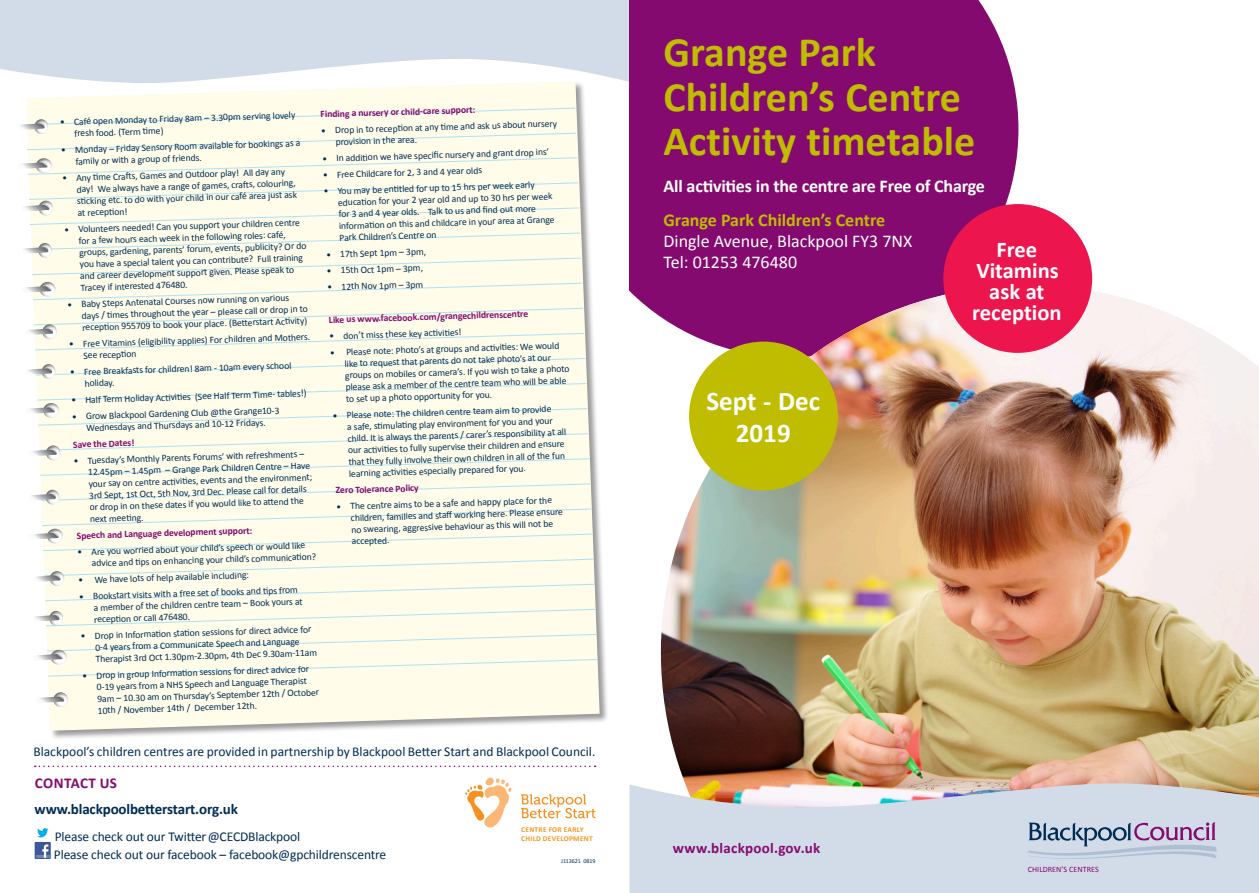
<style>
.page{position:relative;width:1259px;height:893px;background:#fff}
.page>*{position:absolute;margin:0;border:0;box-sizing:border-box;transform-origin:0 0}
.t1{font:700 42px/45px "Calibri";color:#c0bc00}
.t2{font:700 27px/32.4px "Calibri";color:#fff;text-align:center}
.t3{font:700 22.5px/21px "Calibri";color:#fff;text-align:center}
.t4{font:18px/21px "Calibri";color:#fff}
.t5{font:700 18px "Calibri";letter-spacing:-.01em;color:#fff}
.t6{font:700 18px "Calibri";color:#c0bc00}
.t7{font:700 15px "Calibri";letter-spacing:-.01em;color:#002c55}
.t8{font:700 15px "Calibri";letter-spacing:.015em;color:#850a70}
.t9{font:13.5px/18px "Calibri";letter-spacing:-.01em;color:#002c55}
.t10{font:9.75px/11.7px "Calibri";color:#002c55}
.t11{font:700 9.75px "Calibri";color:#850a70}
.t12{font:8.25px "Calibri";color:#850a70}
.t13{font:700 7.5px/9px "Calibri";letter-spacing:.04em;color:#f7971d}
.t14{font:6px "Calibri";letter-spacing:-.01em;color:#002c55}
</style>
<div class="page">
<svg style="left:0;top:0;width:629px;height:82px;background:#d7e0ea"></svg>
<svg style="left:35px;top:766px;width:561px;height:1px"></svg>
<svg style="left:37px;top:828px;width:11px;height:9px"></svg>
<div style="left:35px;top:842px;width:16px;height:17px;background:#3d5999"></div>
<hr style="left:36px;top:855px;width:14px;height:3px;background:#6e85b3">
<svg style="left:42px;top:844px;width:6px;height:14px"></svg>
<div style="left:26px;top:81px;width:583px;height:659px;background:#231f20;opacity:.45"></div>
<svg style="left:25px;top:81px;width:576px;height:650px;fill:#fffde9"></svg>
<svg style="left:24px;top:232px;width:559px;height:68px;background:#fafae9"></svg>
<svg style="left:26px;top:308px;width:559px;height:43px;background:#fafbe9"></svg>
<svg style="left:29px;top:483px;width:564px;height:68px;background:#fafbe9"></svg>
<svg style="left:33px;top:558px;width:562px;height:43px;background:#fafbe9"></svg>
<svg style="left:25px;top:358px;width:563px;height:68px;background:#fafae9"></svg>
<svg style="left:29px;top:433px;width:561px;height:43px;background:#fafbe9"></svg>
<svg style="left:34px;top:609px;width:562px;height:19px;background:#f9fae8"></svg>
<svg style="left:32px;top:634px;width:566px;height:43px;background:#fafbe9"></svg>
<svg style="left:37px;top:691px;width:34px;height:19px"></svg>
<svg style="left:20px;top:107px;width:557px;height:43px;background:#fafbe9"></svg>
<svg style="left:22px;top:156px;width:556px;height:19px;background:#f9fae8"></svg>
<svg style="left:24px;top:182px;width:556px;height:43px;background:#fafbe9"></svg>
<svg style="left:465px;top:777px;width:47px;height:50px"></svg>
<svg style="left:521px;top:794px;width:74px;height:24px"></svg>
<div style="left:629px;top:0;width:389px;height:317px;background:#850a70"></div>
<img style="left:661px;top:285px;width:598px;height:498px">
<svg style="left:629px;top:783px;width:630px;height:110px;background:#d3d9e2"></svg>
<svg style="left:1027px;top:822px;width:189px;height:42px;background:#b7bdd2"></svg>
<div style="left:689px;top:342px;width:149px;height:148px;background:#c0bc00;border-radius:50%"></div>
<div style="left:943px;top:204px;width:149px;height:149px;background:#ed154e;border-radius:50%"></div>
<p class="t11" style="left:320px;top:108px;width:156px;rotate:-2deg">Finding a nursery or child-care support:</p>
<p class="t10" style="left:335px;top:125px;width:223px;text-indent:-14px;rotate:-2deg">• Drop in to recepti on at any ti me and ask us about nursery provision in the area.</p>
<p class="t10" style="left:322px;top:153px;width:228px;rotate:-2deg">• In additi on we have specifi c nursery and grant drop ins’</p>
<p class="t10" style="left:323px;top:169px;width:161px;rotate:-2deg">• Free Childcare for 2, 3 and 4 year olds</p>
<p class="t10" style="left:337px;top:185px;width:217px;text-indent:-14px;rotate:-2deg">• You may be enti tled for up to 15 hrs per week early educati on for your 2 year old and up to 30 hrs per week for 3 and 4 year olds. Talk to us and fi nd out more informati on on this and childcare in your area at Grange Park Children’s Centre on</p>
<p class="t10" style="left:326px;top:249px;width:101px;rotate:-2deg">• 17th Sept 1pm – 3pm,</p>
<p class="t10" style="left:327px;top:265px;width:98px;rotate:-2deg">• 15th Oct 1pm – 3pm,</p>
<p class="t10" style="left:327px;top:281px;width:97px;rotate:-2deg">• 12th Nov 1pm – 3pm</p>
<p class="t11" style="left:329px;top:314px;width:201px;rotate:-2deg">Like us www.facebook.com/grangechildrenscentre</p>
<p class="t10" style="left:329px;top:331px;width:134px;rotate:-2deg">• don’t miss these key acti viti es!</p>
<p class="t10" style="left:344px;top:347px;width:226px;text-indent:-14px;rotate:-2deg">• Please note: Photo’s at groups and acti viti es: We would like to request that parents do not take photo’s at our groups on mobiles or camera’s. If you wish to take a photo please ask a member of the centre team who will be able to set up a photo opportunity for you.</p>
<p class="t10" style="left:346px;top:410px;width:220px;text-indent:-14px;rotate:-2deg">• Please note: The children centre team aim to provide<br>a safe, sti mulati ng play environment for you and your child. It is always the parents / carer’s responsibility at all our acti viti es to fully supervise their children and ensure that they fully involve their own children in all of the fun learning acti viti es especially prepared for you.</p>
<p class="t11" style="left:335px;top:484px;width:85px;rotate:-2deg">Zero Tolerance Policy</p>
<p class="t10" style="left:350px;top:501px;width:214px;text-indent:-14px;rotate:-2deg">• The centre aims to be a safe and happy place for the children, families and staff working here. Please ensure no swearing, aggressive behaviour as this will not be accepted.</p>
<p class="t10" style="left:74px;top:116px;width:223px;text-indent:-14px;rotate:-2deg">• Café open Monday to Friday 8am – 3.30pm serving lovely fresh food. (Term ti me)</p>
<p class="t10" style="left:75px;top:145px;width:227px;text-indent:-14px;rotate:-2deg">• Monday – Friday Sensory Room available for bookings as a family or with a group of friends.</p>
<p class="t10" style="left:76px;top:172px;width:221px;text-indent:-14px;rotate:-2deg">• Any ti me Craft s, Games and Outdoor play! All day any day! We always have a range of games, craft s, colouring, sti cking etc. to do with your child in our café area just ask at recepti on!</p>
<p class="t10" style="left:78px;top:224px;width:229px;text-indent:-14px;rotate:-2deg">• Volunteers needed! Can you support your children centre for a few hours each week in the following roles: café, groups, gardening, parents’ forum, events, publicity? Or do you have a special talent you can contribute? Full training and career development support given. Please speak to Tracey if interested 476480.</p>
<p class="t10" style="left:81px;top:299px;width:228px;text-indent:-14px;rotate:-2deg">• Baby Steps Antenatal Courses now running on various days / ti mes throughout the year – please call or drop in to recepti on 955709 to book your place. (Bett erstart Acti vity)</p>
<p class="t10" style="left:83px;top:338px;width:229px;text-indent:-14px;rotate:-2deg">• Free Vitamins (eligibility applies) For children and Mothers.<br>See recepti on</p>
<p class="t10" style="left:84px;top:366px;width:209px;text-indent:-14px;rotate:-2deg">• Free Breakfasts for children! 8am - 10am every school holiday.</p>
<p class="t10" style="left:71px;top:395px;width:237px;rotate:-2deg">• Half Term Holiday Acti viti es (See Half Term Time- tables!)</p>
<p class="t10" style="left:72px;top:411px;width:209px;text-align:center;rotate:-2deg">• Grow Blackpool Gardening Club @the Grange10-3<br>Wednesdays and Thursdays and 10-12 Fridays.</p>
<p class="t11" style="left:73px;top:438px;width:63px;rotate:-2deg">Save the Dates!</p>
<p class="t10" style="left:88px;top:455px;width:225px;text-indent:-14px;rotate:-2deg">• Tuesday’s Monthly Parents Forums’ with refreshments – 12.45pm – 1.45pm – Grange Park Children Centre – Have your say on centre acti viti es, events and the environment; 3rd Sept, 1st Oct, 5th Nov, 3rd Dec. Please call for details or drop in on these dates if you would like to att end the next meeti ng.</p>
<p class="t11" style="left:77px;top:530px;width:177px;rotate:-2deg">Speech and Language development support:</p>
<p class="t10" style="left:91px;top:546px;width:226px;text-indent:-14px;rotate:-2deg">• Are you worried about your child’s speech or would like advice and ti ps on enhancing your child’s communicati on?</p>
<p class="t10" style="left:78px;top:575px;width:172px;rotate:-2deg">• We have lots of help available including:</p>
<p class="t10" style="left:93px;top:591px;width:211px;text-indent:-14px;rotate:-2deg">• Bookstart visits with a free set of books and ti ps from a member of the children centre team – Book yours at recepti on or call 476480.</p>
<p class="t10" style="left:95px;top:630px;width:223px;text-indent:-14px;rotate:-2deg">• Drop in Informati on stati on sessions for direct advice for<br>0-4 years from a Communicate Speech and Language<br>Therapist 3rd Oct 1.30pm-2.30pm, 4th Dec 9.30am-11am</p>
<p class="t10" style="left:96px;top:670px;width:223px;text-indent:-14px;rotate:-2deg">• Drop in group Informati on sessions for direct advice for 0-19 years from a NHS Speech and Language Therapist 9am – 10.30 am on Thursday’s September 12th / October 10th / November 14th / December 12th.</p>
<h3 class="t9" style="left:33px;top:742px;width:563px">Blackpool’s children centres are provided in partnership by Blackpool Better Start and Blackpool Council.</h3>
<h3 class="t8" style="left:35px;top:773px;width:84px">CONTACT US</h3>
<h3 class="t7" style="left:35px;top:800px;width:205px">www.blackpoolbetterstart.org.uk</h3>
<h3 class="t9" style="left:54px;top:827px;width:334px">Please check out our Twitter@CECDBlackpool<br>Please check out our facebook – facebook@gpchildrenscentre</h3>
<p class="t13" style="left:521px;top:825px;width:73px">CENTRE FOR EARLY<br>CHILD DEVELOPMENT</p>
<p class="t14" style="left:561px;top:858px;width:36px">J113621 0819</p>
<h1 class="t1" style="left:663px;top:29px;width:313px">Grange Park<br>Children’s Centre<br>Activity timetable</h1>
<h3 class="t5" style="left:663px;top:175px;width:323px">All activities in the centre are Free of Charge</h3>
<h3 class="t6" style="left:663px;top:209px;width:223px">Grange Park Children’s Centre</h3>
<h3 class="t4" style="left:663px;top:231px;width:250px">Dingle Avenue, Blackpool FY3 7NX<br>Tel: 01253 476480</h3>
<h3 class="t3" style="left:972px;top:239px;width:91px">Free<br>Vitamins ask at reception</h3>
<h2 class="t2" style="left:706px;top:385px;width:115px">Sept - Dec<br>2019</h2>
<h3 class="t8" style="left:672px;top:838px;width:149px">www.blackpool.gov.uk</h3>
<p class="t12" style="left:1027px;top:864px;width:73px">CHILDREN’S CENTRES</p>
</div>
